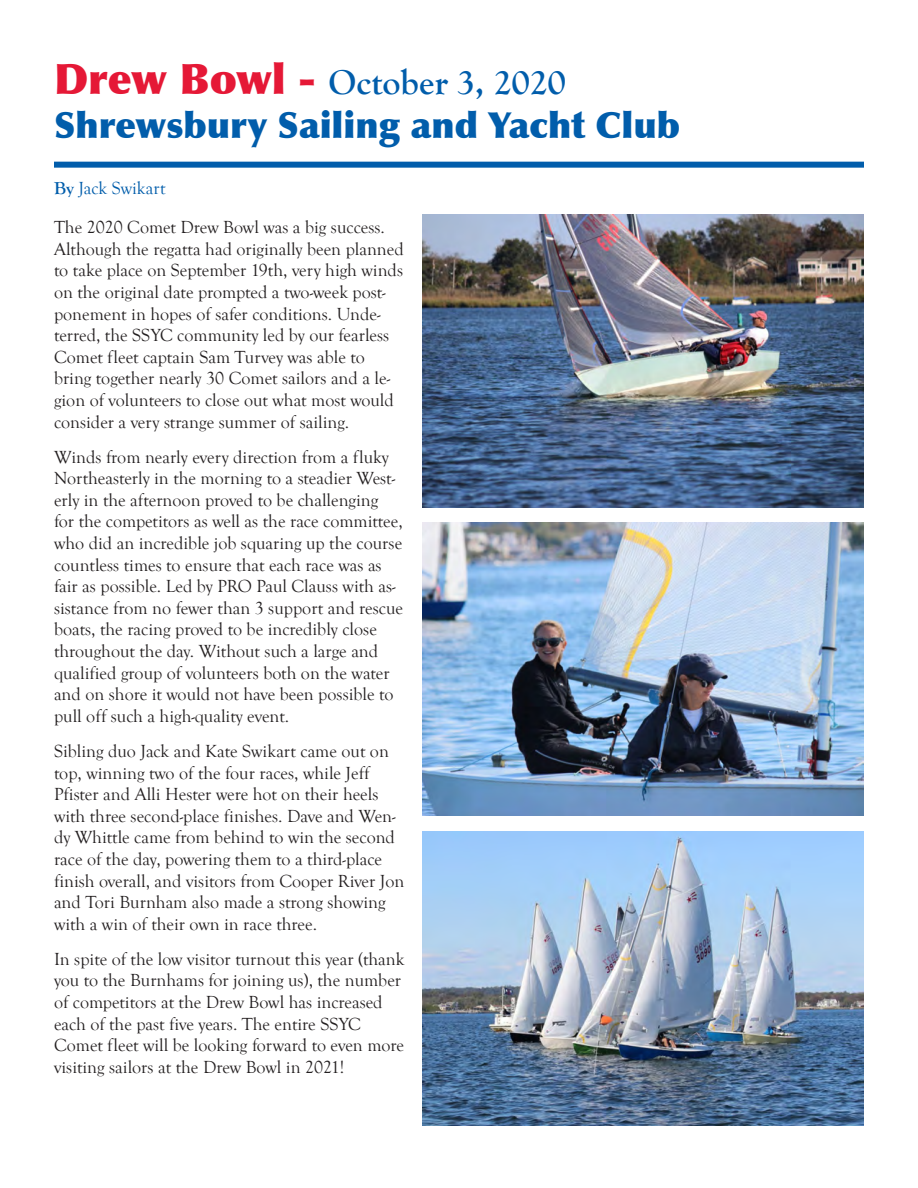
<style>
.page{position:relative;width:918px;height:1188px;background:#fff}
.page>*{position:absolute;margin:0;border:0;box-sizing:border-box;transform-origin:0 0}
.t1{font:900 36px/43.2px "Optima";color:#015dab}
.t2{font:18px/21.6px "Goudy Old Style T";color:#231f20}
.t3{font:18px "Goudy Old Style T";color:#015dab}
.s1{font-size:42px;color:#e51836}
.s2{font-family:"Goudy Old Style T";font-weight:700}
.s3{font-weight:700}
</style>
<div class="page">
<div style="left:54px;top:162px;width:810px;height:6px;background:#015dab"></div>
<img style="left:422px;top:215px;width:442px;height:293px">
<img style="left:422px;top:523px;width:441px;height:292px">
<img style="left:422px;top:832px;width:442px;height:293px">
<p class="t1" style="left:54px;top:60px;width:628px"><span class="s1">Drew Bowl -</span> <span class="s2">October 3, 2020<br></span>Shrewsbury Sailing and Yacht Club</p>
<p class="t3" style="left:54px;top:179px;width:113px"><span class="s3">By</span> Jack Swikart</p>
<p class="t2" style="left:54px;top:217px;width:351px">The 2020 Comet Drew Bowl was a big success.<br>Although the regatta had originally been planned to take place on September 19th, very high winds on the original date prompted a two-week post&shy;ponement in hopes of safer conditions. Unde&shy;terred, the SSYC community led by our fearless Comet fleet captain Sam Turvey was able to bring together nearly 30 Comet sailors and a le&shy;gion of volunteers to close out what most would consider a very strange summer of sailing.</p>
<p class="t2" style="left:54px;top:446px;width:351px">Winds from nearly every direction from a fluky Northeasterly in the morning to a steadier West&shy;erly in the afternoon proved to be challenging<br>for the competitors as well as the race committee, who did an incredible job squaring up the course countless times to ensure that each race was as fair as possible. Led by PRO Paul Clauss with as&shy;sistance from no fewer than 3 support and rescue boats, the racing proved to be incredibly close throughout the day. Without such a large and qualified group of volunteers both on the water and on shore it would not have been possible to pull off such a high-quality event.</p>
<p class="t2" style="left:54px;top:741px;width:352px">Sibling duo Jack and Kate Swikart came out on top, winning two of the four races, while Jeff Pfister and Alli Hester were hot on their heels with three second-place finishes. Dave and Wen&shy;dy Whittle came from behind to win the second race of the day, powering them to a third-place finish overall, and visitors from Cooper River Jon and Tori Burnham also made a strong showing with a win of their own in race three.</p>
<p class="t2" style="left:54px;top:949px;width:352px">In spite of the low visitor turnout this year (thank you to the Burnhams for joining us), the number of competitors at the Drew Bowl has increased each of the past five years. The entire SSYC Comet fleet will be looking forward to even more visiting sailors at the Drew Bowl in 2021!</p>
</div>
